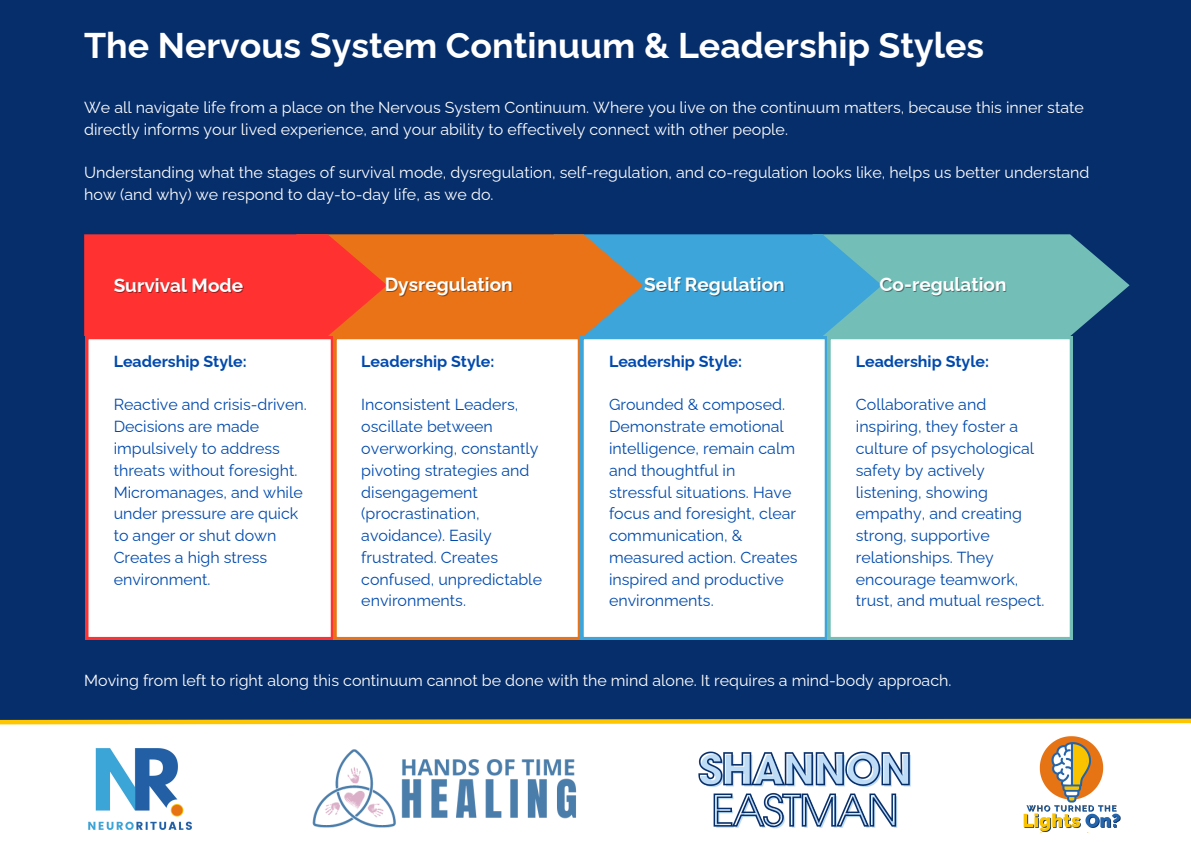
<style>
.page{position:relative;width:1191px;height:842px;background:#fff}
.page>*{position:absolute;margin:0;border:0;box-sizing:border-box;transform-origin:0 0}
.t1{font:700 35.7px "Raleway";color:#fff}
.t2{font:700 19px "Raleway";color:#fff}
.t3{font:16px/21.8px "Raleway";color:#004aad}
.t4{font:16px/21.8px "Raleway";color:#fff}
.t5{font:700 16px "Raleway";color:#004aad}
</style>
<div class="page">
<div style="left:0;top:0;width:1191px;height:720px;background:#062e6b"></div>
<svg style="left:84px;top:234px;width:1046px;height:102px;background:#a47c72"></svg>
<svg style="left:0;top:718px;width:1191px;height:7px"></svg>
<img style="left:88px;top:748px;width:104px;height:82px">
<img style="left:313px;top:749px;width:264px;height:79px">
<img style="left:698px;top:751px;width:213px;height:78px">
<img style="left:1023px;top:736px;width:98px;height:96px">
<div style="left:85px;top:336px;width:249px;height:304px;background:#fff"></div>
<div style="left:334px;top:336px;width:247px;height:304px;background:#fff"></div>
<div style="left:581px;top:336px;width:247px;height:304px;background:#fff"></div>
<div style="left:828px;top:336px;width:245px;height:304px;background:#fff"></div>
<h2 class="t1" style="left:84px;top:25px;width:902px">The Nervous System Continuum &amp; Leadership Styles</h2>
<h2 class="t4" style="left:84px;top:96px;width:1001px">We all navigate life from a place on the Nervous System Continuum. Where you live on the continuum matters, because this inner state directly informs your lived experience, and your ability to effectively connect with other people.</h2>
<h2 class="t4" style="left:84px;top:162px;width:1007px">Understanding what the stages of survival mode, dysregulation, self-regulation, and co-regulation looks like, helps us better understand how (and why) we respond to day-to-day life, as we do.</h2>
<h1 class="t2" style="left:114px;top:274px;width:131px">Survival Mode</h1>
<p class="t2" style="left:385px;top:273px;width:129px">Dysregulation</p>
<h2 class="t2" style="left:644px;top:273px;width:142px">Self Regulation</h2>
<p class="t2" style="left:880px;top:273px;width:129px">Co-regulation</p>
<h3 class="t5" style="left:114px;top:352px;width:135px">Leadership Style:</h3>
<p class="t3" style="left:114px;top:394px;width:195px">Reactive and crisis-driven.<br>Decisions are made impulsively to address threats without foresight.<br>Micromanages, and while under pressure are quick to anger or shut down<br>Creates a high stress environment.</p>
<h3 class="t5" style="left:361px;top:352px;width:135px">Leadership Style:</h3>
<p class="t3" style="left:361px;top:394px;width:182px">Inconsistent Leaders, oscillate between overworking, constantly pivoting strategies and disengagement (procrastination, avoidance). Easily frustrated. Creates confused, unpredictable environments.</p>
<h3 class="t5" style="left:609px;top:352px;width:135px">Leadership Style:</h3>
<p class="t3" style="left:609px;top:394px;width:190px">Grounded &amp; composed.<br>Demonstrate emotional intelligence, remain calm and thoughtful in stressful situations. Have focus and foresight, clear communication, &amp; measured action. Creates inspired and productive environments.</p>
<h3 class="t5" style="left:856px;top:352px;width:135px">Leadership Style:</h3>
<p class="t3" style="left:856px;top:394px;width:190px">Collaborative and inspiring, they foster a culture of psychological safety by actively listening, showing empathy, and creating strong, supportive relationships. They encourage teamwork, trust, and mutual respect.</p>
<p class="t4" style="left:84px;top:669px;width:869px">Moving from left to right along this continuum cannot be done with the mind alone. It requires a mind-body approach.</p>
</div>
